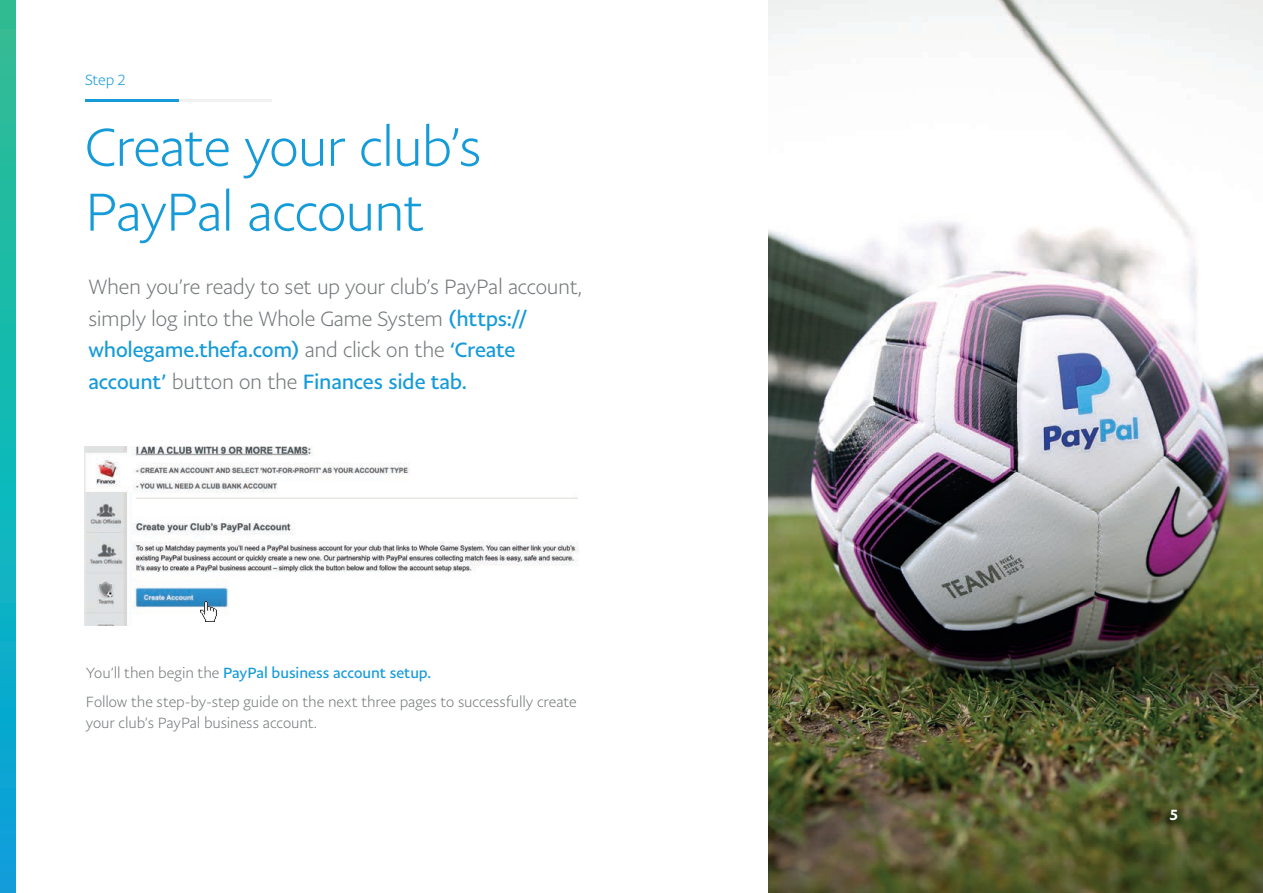
<style>
.page{position:relative;width:1263px;height:893px;background:#fff}
.page>*{position:absolute;margin:0;border:0;box-sizing:border-box;transform-origin:0 0}
.t1{font:300 54px/64.8px "Pay Pal Sans Big";letter-spacing:-.03em;color:#159bd8}
.t2{font:300 21px/31.5px "Pay Pal Sans Big";letter-spacing:-.015em;color:#75797b}
.t3{font:300 15px/29.5px "Pay Pal Sans Big";letter-spacing:-.005em;color:#75797b}
.t4{font:300 15px "Pay Pal Sans Big";color:#159bd8}
.t5{font:500 15px "Pay Pal Sans Big";color:#fff}
.s1{font-weight:400;color:#159bd8}
</style>
<div class="page">
<img style="left:768px;top:0;width:495px;height:893px">
<div style="left:1163px;top:801px;width:22px;height:26px;background:#000;opacity:.75"></div>
<hr style="left:85px;top:99px;width:186px;height:3px;background:#75797b">
<hr style="left:85px;top:99px;width:93px;height:3px;background:#159bd8">
<svg style="left:0;top:0;width:15px;height:893px;background:#16b3b6"></svg>
<img style="left:85px;top:446px;width:494px;height:180px">
<img style="left:200px;top:601px;width:16px;height:21px">
<p class="t4" style="left:85px;top:71px;width:42px">Step 2</p>
<h1 class="t1" style="left:85px;top:114px;width:399px">Create your club’s<br>PayPal account</h1>
<p class="t2" style="left:88px;top:271px;width:495px">When you’re ready to set up your club’s PayPal account, simply log into the Whole Game System <span class="s1">(https:// wholegame.thefa.com)</span> and click on the <span class="s1">‘Create account’</span> button on the <span class="s1">Finances side tab.</span></p>
<p class="t3" style="left:86px;top:657px;width:492px">You’ll then begin the <span class="s1">PayPal business account setup.<br></span>Follow the step-by-step guide on the next three pages to successfully create</p>
<p class="t3" style="left:86px;top:708px;width:233px">your club’s PayPal business account.</p>
<p class="t5" style="left:1170px;top:805px;width:10px">5</p>
</div>
